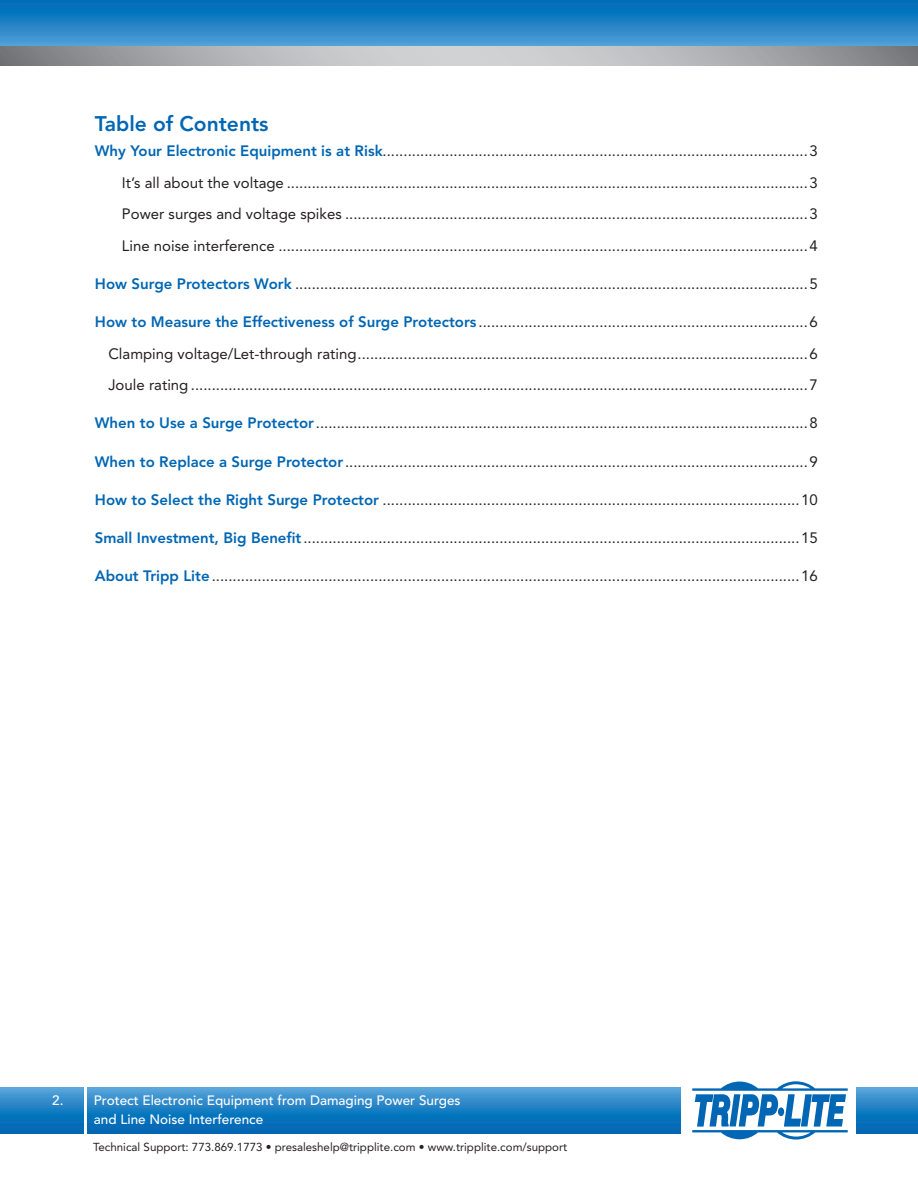
<style>
.page{position:relative;width:918px;height:1188px;background:#fff}
.page>*{position:absolute;margin:0;border:0;box-sizing:border-box;transform-origin:0 0}
.t1{font:800 21px "Avenir";color:#0166b3}
.t2{font:15px/31.5px "Avenir";color:#231f20;text-align:justify}
.t3{font:500 13.5px/19.5px "Avenir";color:#fff}
.t4{font:11.55px "Avenir";color:#231f20}
.s1{font-weight:800;color:#0166b3}
</style>
<div class="page">
<svg style="left:0;top:0;width:918px;height:46px;background:#2183c5"></svg>
<svg style="left:0;top:46px;width:918px;height:20px;background:#aeafb2"></svg>
<svg style="left:0;top:1088px;width:918px;height:46px;background:#1f7fc3"></svg>
<div style="left:681px;top:1067px;width:175px;height:91px;background:#fff"></div>
<svg style="left:692px;top:1081px;width:156px;height:59px"></svg>
<hr style="left:85px;top:1081px;width:2px;height:63px;background:#fff">
<h1 class="t1" style="left:95px;top:112px;width:175px">Table of Contents</h1>
<p class="t2" style="left:122px;top:135px;width:698px;text-indent:-27px"><span class="s1">Why Your Electronic Equipment is at Risk</span>......................................................................................................3<br>It’s all about the voltage .............................................................................................................................3<br>Power surges and voltage spikes ...............................................................................................................3<br>Line noise interference ...............................................................................................................................4</p>
<p class="t2" style="left:95px;top:268px;width:725px"><span class="s1">How Surge Protectors Work</span> ...........................................................................................................................5</p>
<p class="t2" style="left:108px;top:306px;width:711px;text-indent:-14px"><span class="s1">How to Measure the Effectiveness of Surge Protectors</span> ...............................................................................6<br>Clamping voltage/Let-through rating............................................................................................................6<br>Joule rating ....................................................................................................................................................7</p>
<p class="t2" style="left:95px;top:407px;width:724px"><span class="s1">When to Use a Surge Protector</span>......................................................................................................................8</p>
<p class="t2" style="left:95px;top:446px;width:724px"><span class="s1">When to Replace a Surge Protector</span>...............................................................................................................9</p>
<p class="t2" style="left:95px;top:484px;width:724px"><span class="s1">How to Select the Right Surge Protector</span> ....................................................................................................10</p>
<p class="t2" style="left:95px;top:522px;width:725px"><span class="s1">Small Investment, Big Benefit</span>.......................................................................................................................15</p>
<p class="t2" style="left:95px;top:560px;width:725px"><span class="s1">About Tripp Lite</span>.............................................................................................................................................16</p>
<p class="t3" style="left:94px;top:1091px;width:368px;text-indent:-42px">2. Protect Electronic Equipment from Damaging Power Surges and Line Noise Interference</p>
<p class="t4" style="left:93px;top:1141px;width:476px">Technical Support: 773.869.1773 • presaleshelp@tripplite.com • www.tripplite.com/support</p>
</div>
